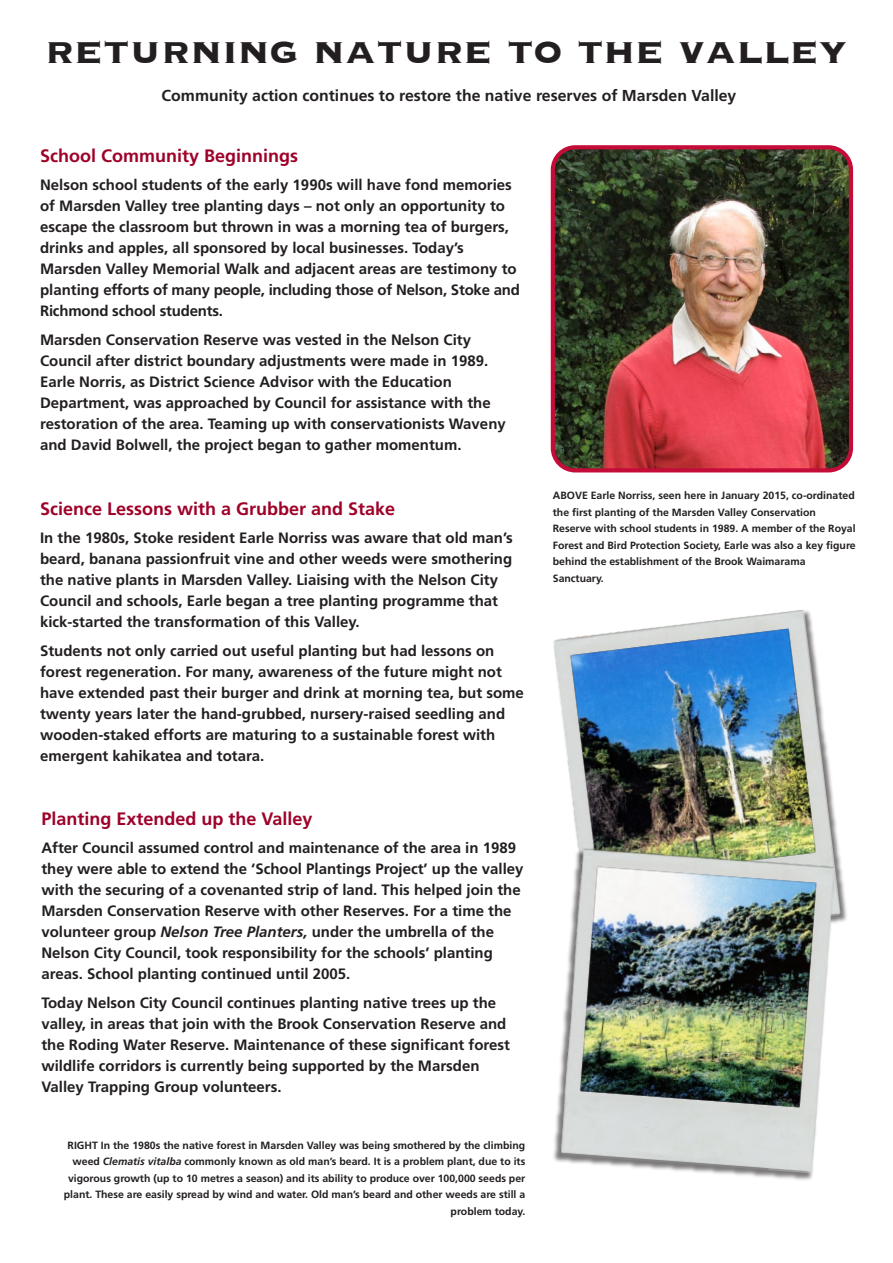
<style>
.page{position:relative;width:893px;height:1263px;background:#fff}
.page>*{position:absolute;margin:0;border:0;box-sizing:border-box;transform-origin:0 0}
.t1{font:700 47.55px "Copperplate";color:#231f20}
.t2{font:700 18px "Frutiger";color:#9e0229}
.t3{font:700 15.9px "Frutiger";color:#231f20}
.t4{font:700 15px/21px "Frutiger";color:#231f20}
.t5{font:700 10.5px/16.5px "Frutiger";color:#231f20;text-align:right}
.s1{font-style:italic}
</style>
<div class="page">
<img style="left:556px;top:150px;width:292px;height:317px">
<div style="left:551px;top:145px;width:302px;height:327px;border:4px solid #c40c38;border-radius:22px"></div>
<img style="left:553px;top:609px;width:288px;height:314px">
<img style="left:553px;top:847px;width:283px;height:333px">
<img style="left:560px;top:848px;width:275px;height:325px">
<h1 class="t1" style="left:45px;top:19px;width:804px">returning nature to the valley</h1>
<p class="t3" style="left:162px;top:86px;width:576px">Community action continues to restore the native reserves of Marsden Valley</p>
<p class="t2" style="left:40px;top:145px;width:260px">School Community Beginnings</p>
<p class="t4" style="left:40px;top:174px;width:481px">Nelson school students of the early 1990s will have fond memories of Marsden Valley tree planting days – not only an opportunity to escape the classroom but thrown in was a morning tea of burgers, drinks and apples, all sponsored by local businesses. Today’s Marsden Valley Memorial Walk and adjacent areas are testimony to planting efforts of many people, including those of Nelson, Stoke and Richmond school students.</p>
<p class="t4" style="left:40px;top:329px;width:467px">Marsden Conservation Reserve was vested in the Nelson City Council after district boundary adjustments were made in 1989.<br>Earle Norris, as District Science Advisor with the Education Department, was approached by Council for assistance with the restoration of the area. Teaming up with conservationists Waveny and David Bolwell, the project began to gather momentum.</p>
<p class="t2" style="left:40px;top:498px;width:357px">Science Lessons with a Grubber and Stake</p>
<p class="t4" style="left:40px;top:527px;width:474px">In the 1980s, Stoke resident Earle Norriss was aware that old man’s beard, banana passionfruit vine and other weeds were smothering the native plants in Marsden Valley. Liaising with the Nelson City Council and schools, Earle began a tree planting programme that kick-started the transformation of this Valley.</p>
<p class="t4" style="left:40px;top:640px;width:485px">Students not only carried out useful planting but had lessons on forest regeneration. For many, awareness of the future might not have extended past their burger and drink at morning tea, but some twenty years later the hand-grubbed, nursery-raised seedling and wooden-staked efforts are maturing to a sustainable forest with emergent kahikatea and totara.</p>
<p class="t2" style="left:41px;top:808px;width:273px">Planting Extended up the Valley</p>
<p class="t4" style="left:41px;top:837px;width:484px">After Council assumed control and maintenance of the area in 1989 they were able to extend the ‘School Plantings Project’ up the valley with the securing of a covenanted strip of land. This helped join the Marsden Conservation Reserve with other Reserves. For a time the volunteer group <span class="s1">Nelson Tree Planters,</span> under the umbrella of the Nelson City Council, took responsibility for the schools’ planting areas. School planting continued until 2005.</p>
<p class="t4" style="left:41px;top:992px;width:470px">Today Nelson City Council continues planting native trees up the valley, in areas that join with the Brook Conservation Reserve and the Roding Water Reserve. Maintenance of these significant forest wildlife corridors is currently being supported by the Marsden Valley Trapping Group volunteers.</p>
<p class="t5" style="left:64px;top:1137px;width:463px">RIGHT In the 1980s the native forest in Marsden Valley was being smothered by the climbing weed <span class="s1">Clematis vitalba</span> commonly known as old man’s beard. It is a problem plant, due to its vigorous growth (up to 10 metres a season) and its ability to produce over 100,000 seeds per plant. These are easily spread by wind and water. Old man’s beard and other weeds are still a problem today.</p>
<p class="t5" style="left:553px;top:487px;width:304px;text-align:left">ABOVE Earle Norriss, seen here in January 2015, co-ordinated the first planting of the Marsden Valley Conservation Reserve with school students in 1989. A member of the Royal Forest and Bird Protection Society, Earle was also a key figure behind the establishment of the Brook Waimarama Sanctuary.</p>
</div>
